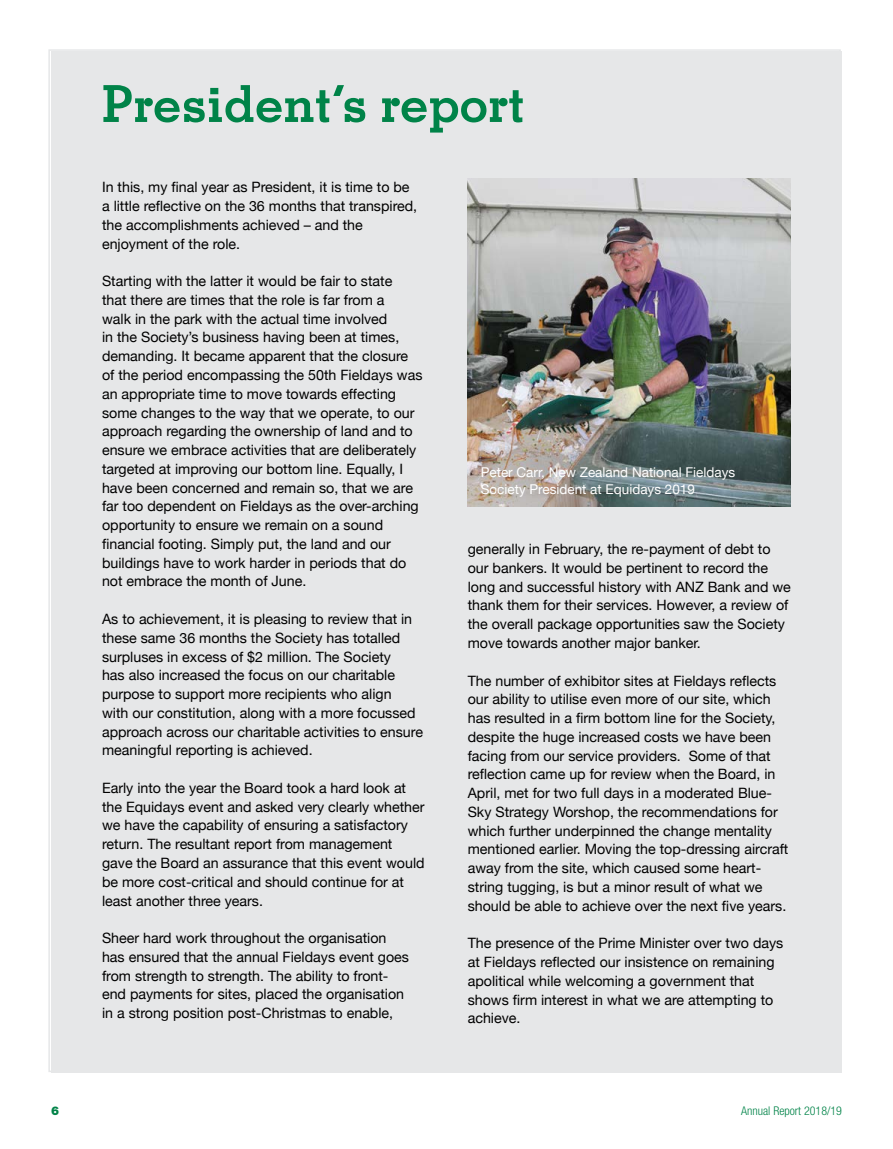
<style>
.page{position:relative;width:893px;height:1149px;background:#fff}
.page>*{position:absolute;margin:0;border:0;box-sizing:border-box;transform-origin:0 0}
.t1{font:700 51px "Memphis";color:#008348}
.t2{font:14.25px/18.8px "Helvetica Neue";color:#000}
.t3{font:13.5px/16.5px "Helvetica Neue";color:#fff}
.t4{font:300 condensed 12px "Helvetica Neue LT Std";color:#008348}
.t5{font:900 12px "Helvetica Neue LT Std";color:#008348}
</style>
<div class="page">
<div style="left:51px;top:51px;width:791px;height:1020px;background:#e6e7e8"></div>
<img style="left:468px;top:179px;width:323px;height:327px">
<h1 class="t1" style="left:102px;top:72px;width:424px">President’s report</h1>
<p class="t2" style="left:102px;top:178px;width:317px">In this, my final year as President, it is time to be a little reflective on the 36 months that transpired, the accomplishments achieved – and the enjoyment of the role.</p>
<p class="t2" style="left:102px;top:271px;width:322px">Starting with the latter it would be fair to state<br>that there are times that the role is far from a<br>walk in the park with the actual time involved<br>in the Society’s business having been at times, demanding. It became apparent that the closure of the period encompassing the 50th Fieldays was an appropriate time to move towards effecting some changes to the way that we operate, to our approach regarding the ownership of land and to ensure we embrace activities that are deliberately targeted at improving our bottom line. Equally, I have been concerned and remain so, that we are far too dependent on Fieldays as the over-arching opportunity to ensure we remain on a sound financial footing. Simply put, the land and our buildings have to work harder in periods that do not embrace the month of June.</p>
<p class="t2" style="left:102px;top:609px;width:322px">As to achievement, it is pleasing to review that in these same 36 months the Society has totalled surpluses in excess of $2 million. The Society<br>has also increased the focus on our charitable purpose to support more recipients who align<br>with our constitution, along with a more focussed approach across our charitable activities to ensure meaningful reporting is achieved.</p>
<p class="t2" style="left:102px;top:778px;width:324px">Early into the year the Board took a hard look at the Equidays event and asked very clearly whether we have the capability of ensuring a satisfactory return. The resultant report from management gave the Board an assurance that this event would be more cost-critical and should continue for at least another three years.</p>
<p class="t2" style="left:102px;top:928px;width:308px">Sheer hard work throughout the organisation has ensured that the annual Fieldays event goes from strength to strength. The ability to front&shy;end payments for sites, placed the organisation in a strong position post-Christmas to enable,</p>
<p class="t3" style="left:481px;top:463px;width:256px">Peter Carr, New Zealand National Fieldays<br>Society President at Equidays 2019</p>
<p class="t2" style="left:468px;top:539px;width:325px">generally in February, the re-payment of debt to our bankers. It would be pertinent to record the long and successful history with ANZ Bank and we thank them for their services. However, a review of the overall package opportunities saw the Society move towards another major banker.</p>
<p class="t2" style="left:468px;top:670px;width:322px">The number of exhibitor sites at Fieldays reflects our ability to utilise even more of our site, which has resulted in a firm bottom line for the Society, despite the huge increased costs we have been facing from our service providers. Some of that reflection came up for review when the Board, in April, met for two full days in a moderated Blue-Sky Strategy Worshop, the recommendations for which further underpinned the change mentality mentioned earlier. Moving the top-dressing aircraft away from the site, which caused some heart&shy;string tugging, is but a minor result of what we should be able to achieve over the next five years.</p>
<p class="t2" style="left:468px;top:933px;width:317px">The presence of the Prime Minister over two days at Fieldays reflected our insistence on remaining apolitical while welcoming a government that shows firm interest in what we are attempting to achieve.</p>
<p class="t5" style="left:51px;top:1103px;width:10px">6</p>
<p class="t4" style="left:741px;top:1103px;width:102px">Annual Report 2018/19</p>
</div>
